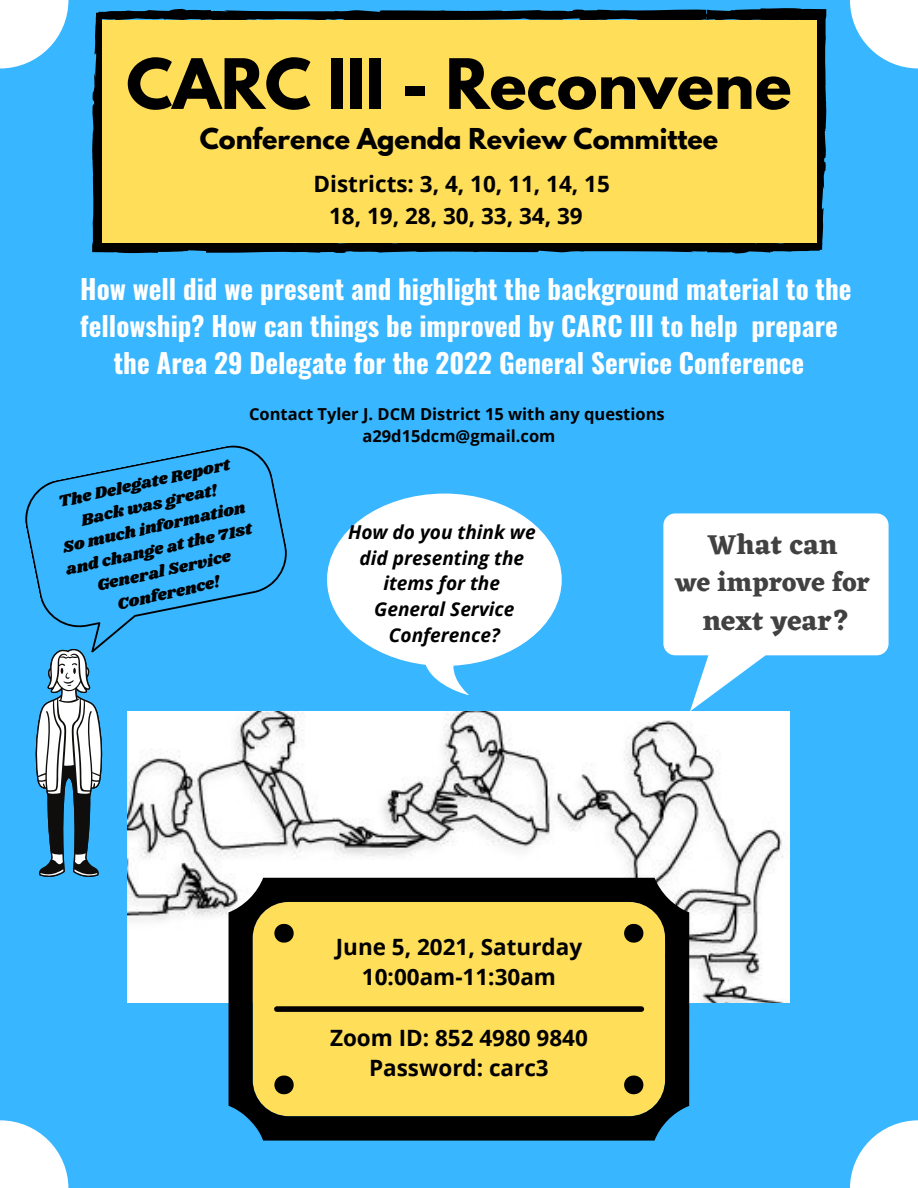
<style>
.page{position:relative;width:918px;height:1188px;background:#38b6ff}
.page>*{position:absolute;margin:0;border:0;box-sizing:border-box;transform-origin:0 0}
.t1{font:700 61.5px "League Spartan";color:#000}
.t2{font:700 28.5px "Eczar";color:#414141}
.t3{font:700 27px/37.2px "Oswald";color:#fff;text-align:center}
.t4{font:700 27px "Eczar";color:#414141}
.t5{font:700 25.5px "League Spartan";color:#000}
.t6{font:700 22.5px "Open Sans";color:#000}
.t7{font:italic 700 19.05px/25.8px "Open Sans";color:#000;text-align:center}
.t8{font:16.5px/22.5px "Shrikhand";color:#000;text-align:center}
.t9{font:700 16.5px "Open Sans";color:#000}
</style>
<div class="page">
<img style="left:128px;top:712px;width:662px;height:291px">
<svg style="left:229px;top:878px;width:460px;height:263px;background:#b7a245"></svg>
<svg style="left:327px;top:494px;width:235px;height:201px;fill:#fff"></svg>
<svg style="left:663px;top:513px;width:226px;height:198px;fill:#fff"></svg>
<svg style="left:25px;top:445px;width:262px;height:204px"></svg>
<svg style="left:36px;top:649px;width:66px;height:228px"></svg>
<svg style="left:92px;top:8px;width:734px;height:245px;background:#09202d"></svg>
<div style="left:277px;top:1006px;width:364px;height:6px;background:#000"></div>
<div style="left:102px;top:20px;width:715px;height:223px;background:#ffde59"></div>
<p class="t1" style="left:126px;top:54px;width:667px">CARC III - Reconvene</p>
<p class="t5" style="left:200px;top:126px;width:520px">Conference Agenda Review Committee</p>
<p class="t6" style="left:314px;top:168px;width:298px">Districts: 3, 4, 10, 11, 14, 15</p>
<p class="t6" style="left:329px;top:200px;width:255px">18, 19, 28, 30, 33, 34, 39</p>
<p class="t3" style="left:80px;top:269px;width:773px">How well did we present and highlight the background material to the fellowship? How can things be improved by CARC III to help prepare the Area 29 Delegate for the 2022 General Service Conference</p>
<p class="t9" style="left:249px;top:402px;width:417px">Contact Tyler J. DCM District 15 with any questions</p>
<p class="t9" style="left:362px;top:425px;width:195px">a29d15dcm@gmail.com</p>
<p class="t8" style="left:56px;top:492px;width:177px;rotate:-13deg">The Delegate Report<br>Back was great!</p>
<p class="t8" style="left:59px;top:538px;width:192px;rotate:-13deg">So much information and change at the 71st<br>General Service<br>Conference!</p>
<p class="t7" style="left:348px;top:518px;width:189px">How do you think we</p>
<p class="t7" style="left:359px;top:544px;width:166px">did presenting the</p>
<p class="t7" style="left:383px;top:570px;width:118px">items for the</p>
<p class="t7" style="left:374px;top:596px;width:142px">General Service<br>Conference?</p>
<p class="t2" style="left:708px;top:527px;width:132px">What can</p>
<p class="t4" style="left:676px;top:566px;width:196px">we improve for</p>
<p class="t2" style="left:703px;top:604px;width:149px">next year?</p>
<p class="t6" style="left:336px;top:931px;width:248px">June 5, 2021, Saturday</p>
<p class="t6" style="left:362px;top:961px;width:196px">10:00am-11:30am</p>
<p class="t6" style="left:330px;top:1022px;width:259px">Zoom ID: 852 4980 9840</p>
<p class="t6" style="left:369px;top:1052px;width:181px">Password: carc3</p>
</div>
